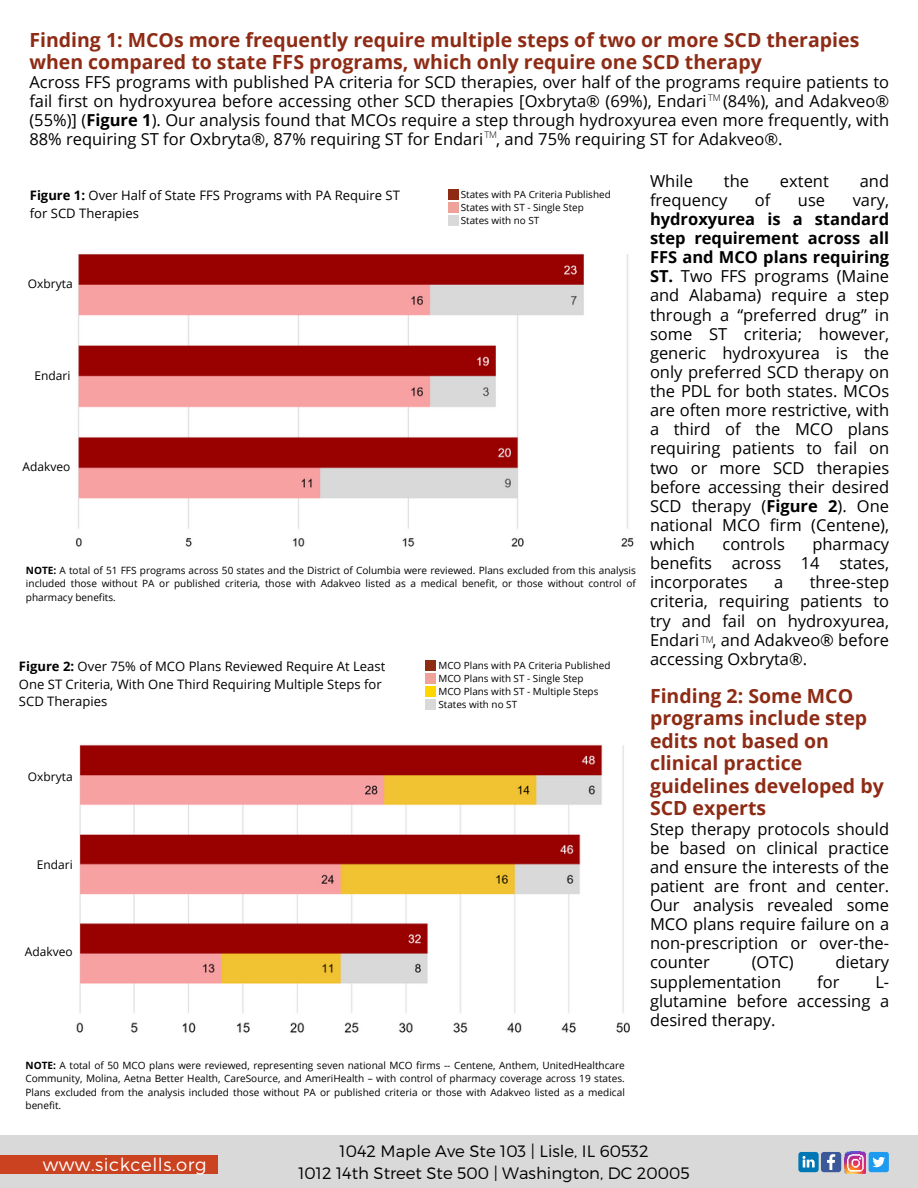
<style>
.page{position:relative;width:918px;height:1188px;background:#fff}
.page>*{position:absolute;margin:0;border:0;box-sizing:border-box;transform-origin:0 0}
.t1{font:700 19.5px/22.5px "Open Sans";color:#8e2b15}
.t2{font:300 18px "Montserrat";letter-spacing:.03em;color:#fff}
.t3{font:16.5px/19.2px "Open Sans";color:#000;text-align:justify}
.t4{font:300 16.5px/22.5px "Montserrat";color:#000;text-align:center}
.t5{font:13.05px/17.4px "Open Sans";color:#000}
.t6{font:12px "Open Sans";color:#000}
.t7{font:10.05px/13.4px "Open Sans";color:#000;text-align:justify}
.t8{font:9.9px/13.2px "Open Sans";color:#000}
.t9{font:300 9.15px "Open Sans";color:#000}
.s1{font-weight:700}
</style>
<div class="page">
<div style="left:0;top:1136px;width:918px;height:52px;background:#d9d9d9"></div>
<img style="left:844px;top:1152px;width:21px;height:21px">
<svg style="left:798px;top:1152px;width:43px;height:20px"></svg>
<div style="left:0;top:1155px;width:217px;height:19px;background:#cb4220"></div>
<div style="left:869px;top:1152px;width:20px;height:20px;background:#1d9bf0;border-radius:3px"></div>
<svg style="left:872px;top:1157px;width:13px;height:10px"></svg>
<div style="left:426px;top:660px;width:10px;height:10px;background:#8e2b15"></div>
<div style="left:426px;top:673px;width:10px;height:11px;background:#efa29a"></div>
<div style="left:426px;top:686px;width:10px;height:11px;background:#ffd700"></div>
<div style="left:426px;top:699px;width:10px;height:11px;background:#d9d9d9"></div>
<div style="left:448px;top:189px;width:10px;height:11px;background:#8e2b15"></div>
<div style="left:448px;top:202px;width:10px;height:11px;background:#efa29a"></div>
<div style="left:448px;top:215px;width:10px;height:11px;background:#d9d9d9"></div>
<img style="left:76px;top:254px;width:558px;height:293px">
<img style="left:76px;top:744px;width:554px;height:289px">
<p class="t1" style="left:29px;top:29px;width:832px;line-height:21.3px">Finding 1: MCOs more frequently require multiple steps of two or more SCD therapies when compared to state FFS programs, which only require one SCD therapy</p>
<p class="t3" style="left:29px;top:72px;width:861px">Across FFS programs with published PA criteria for SCD therapies, over half of the programs require patients to fail first on hydroxyurea before accessing other SCD therapies [Oxbryta® (69%), Endari (84%), and Adakveo® (55%)] (<span class="s1">Figure 1</span>). Our analysis found that MCOs require a step through hydroxyurea even more frequently, with 88% requiring ST for Oxbryta®, 87% requiring ST for Endari , and 75% requiring ST for Adakveo®.</p>
<p class="t9" style="left:708px;top:91px;width:14px">TM</p>
<p class="t9" style="left:484px;top:129px;width:14px">TM</p>
<p class="t5" style="left:30px;top:187px;width:372px"><span class="s1">Figure 1:</span> Over Half of State FFS Programs with PA Require ST for SCD Therapies</p>
<p class="t6" style="left:28px;top:276px;width:46px">Oxbryta</p>
<p class="t6" style="left:35px;top:367px;width:37px">Endari</p>
<p class="t6" style="left:23px;top:458px;width:49px">Adakveo</p>
<p class="t8" style="left:461px;top:187px;width:152px">States with PA Criteria Published<br>States with ST - Single Step<br>States with no ST</p>
<p class="t7" style="left:26px;top:563px;width:611px"><span class="s1">NOTE:</span> A total of 51 FFS programs across 50 states and the District of Columbia were reviewed. Plans excluded from this analysis included those without PA or published criteria, those with Adakveo listed as a medical benefit, or those without control of pharmacy benefits.</p>
<p class="t5" style="left:19px;top:658px;width:368px"><span class="s1">Figure 2:</span> Over 75% of MCO Plans Reviewed Require At Least<br>One ST Criteria, With One Third Requiring Multiple Steps for<br>SCD Therapies</p>
<p class="t6" style="left:28px;top:769px;width:46px">Oxbryta</p>
<p class="t6" style="left:37px;top:856px;width:37px">Endari</p>
<p class="t6" style="left:25px;top:943px;width:49px">Adakveo</p>
<p class="t8" style="left:438px;top:658px;width:174px">MCO Plans with PA Criteria Published<br>MCO Plans with ST - Single Step<br>MCO Plans with ST - Multiple Steps<br>States with no ST</p>
<p class="t7" style="left:26px;top:1058px;width:601px"><span class="s1">NOTE:</span> A total of 50 MCO plans were reviewed, representing seven national MCO firms -- Centene, Anthem, UnitedHealthcare Community, Molina, Aetna Better Health, CareSource, and AmeriHealth – with control of pharmacy coverage across 19 states.<br>Plans excluded from the analysis included those without PA or published criteria or those with Adakveo listed as a medical benefit.</p>
<p class="t3" style="left:650px;top:171px;width:44px">While</p>
<p class="t3" style="left:724px;top:171px;width:27px">the</p>
<p class="t3" style="left:780px;top:171px;width:50px">extent</p>
<p class="t3" style="left:860px;top:171px;width:31px">and</p>
<p class="t3" style="left:650px;top:190px;width:79px">frequency</p>
<p class="t3" style="left:755px;top:190px;width:17px">of</p>
<p class="t3" style="left:798px;top:190px;width:29px">use</p>
<p class="t3" style="left:853px;top:190px;width:38px">vary,</p>
<p class="t3" style="left:650px;top:209px;width:241px"><span class="s1">hydroxyurea is a standard step requirement across all FFS and MCO plans requiring ST.</span> Two FFS programs (Maine and Alabama) require a step through a “preferred drug” in some ST criteria; however, generic hydroxyurea is the only preferred SCD therapy on the PDL for both states. MCOs are often more restrictive, with a third of the MCO plans requiring patients to fail on two or more SCD therapies before accessing their desired SCD therapy (<span class="s1">Figure 2</span>). One national MCO firm (Centene), which</p>
<p class="t3" style="left:650px;top:534px;width:241px;text-indent:162px">pharmacy benefits across 14 states, incorporates</p>
<p class="t3" style="left:723px;top:534px;width:64px">controls</p>
<p class="t3" style="left:650px;top:572px;width:241px;text-indent:160px">three-step criteria, requiring patients to try and fail on hydroxyurea, Endari , and Adakveo® before accessing Oxbryta®.</p>
<p class="t3" style="left:774px;top:572px;width:11px">a</p>
<p class="t9" style="left:701px;top:633px;width:14px">TM</p>
<p class="t1" style="left:650px;top:684px;width:235px">Finding 2: Some MCO programs include step edits not based on clinical practice guidelines developed by<br>SCD experts</p>
<p class="t3" style="left:650px;top:819px;width:241px">Step therapy protocols should be based on clinical practice and ensure the interests of the patient are front and center.<br>Our analysis revealed some MCO plans require failure on a non-prescription or over-the&shy;counter</p>
<p class="t3" style="left:752px;top:952px;width:44px">(OTC)</p>
<p class="t3" style="left:836px;top:952px;width:55px">dietary</p>
<p class="t3" style="left:650px;top:972px;width:133px">supplementation</p>
<p class="t3" style="left:817px;top:972px;width:24px">for</p>
<p class="t3" style="left:650px;top:972px;width:241px;text-indent:225px">L&shy;glutamine before accessing a desired therapy.</p>
<p class="t2" style="left:43px;top:1153px;width:165px">www.sickcells.org</p>
<p class="t4" style="left:298px;top:1140px;width:393px">1042 Maple Ave Ste 103 | Lisle, IL 60532<br>1012 14th Street Ste 500 | Washington, DC 20005</p>
</div>
